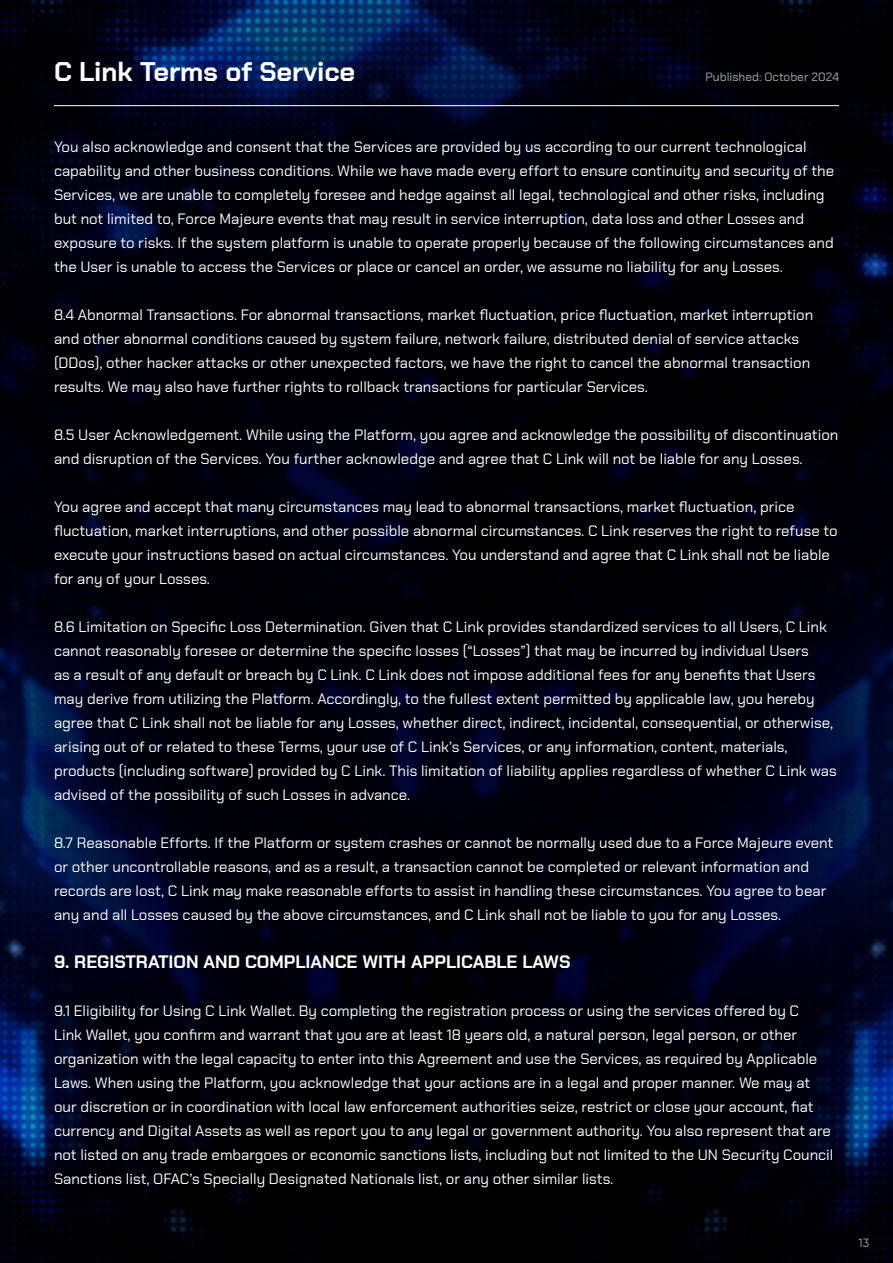
<style>
.page{position:relative;width:893px;height:1263px;background:#fff}
.page>*{position:absolute;margin:0;border:0;box-sizing:border-box;transform-origin:0 0}
.t1{font:700 27px "Chakra Petch";color:#fff}
.t2{font:700 18px "Chakra Petch";color:#fff}
.t3{font:15px/24px "Chakra Petch";color:#fff}
.t4{font:12px "Chakra Petch";color:#a8a9ad}
.t5{font:12px "Gilroy";color:#a8a9ad}
</style>
<div class="page">
<img style="left:0;top:0;width:893px;height:1263px">
<hr style="left:54px;top:105px;width:785px;height:1px;background:#fff">
<h1 class="t1" style="left:54px;top:56px;width:303px">C Link Terms of Service</h1>
<p class="t4" style="left:706px;top:70px;width:135px">Published: October 2024</p>
<p class="t3" style="left:54px;top:135px;width:782px">You also acknowledge and consent that the Services are provided by us according to our current technological capability and other business conditions. While we have made every effort to ensure continuity and security of the Services, we are unable to completely foresee and hedge against all legal, technological and other risks, including but not limited to, Force Majeure events that may result in service interruption, data loss and other Losses and exposure to risks. If the system platform is unable to operate properly because of the following circumstances and the User is unable to access the Services or place or cancel an order, we assume no liability for any Losses.</p>
<p class="t3" style="left:54px;top:303px;width:761px">8.4 Abnormal Transactions. For abnormal transactions, market fluctuation, price fluctuation, market interruption and other abnormal conditions caused by system failure, network failure, distributed denial of service attacks (DDos), other hacker attacks or other unexpected factors, we have the right to cancel the abnormal transaction results. We may also have further rights to rollback transactions for particular Services.</p>
<p class="t3" style="left:54px;top:423px;width:786px">8.5 User Acknowledgement. While using the Platform, you agree and acknowledge the possibility of discontinuation and disruption of the Services. You further acknowledge and agree that C Link will not be liable for any Losses.</p>
<p class="t3" style="left:54px;top:495px;width:785px">You agree and accept that many circumstances may lead to abnormal transactions, market fluctuation, price fluctuation, market interruptions, and other possible abnormal circumstances. C Link reserves the right to refuse to execute your instructions based on actual circumstances. You understand and agree that C Link shall not be liable for any of your Losses.</p>
<p class="t3" style="left:54px;top:615px;width:784px">8.6 Limitation on Specific Loss Determination. Given that C Link provides standardized services to all Users, C Link cannot reasonably foresee or determine the specific losses (“Losses”) that may be incurred by individual Users<br>as a result of any default or breach by C Link. C Link does not impose additional fees for any benefits that Users may derive from utilizing the Platform. Accordingly, to the fullest extent permitted by applicable law, you hereby agree that C Link shall not be liable for any Losses, whether direct, indirect, incidental, consequential, or otherwise, arising out of or related to these Terms, your use of C Link’s Services, or any information, content, materials, products (including software) provided by C Link. This limitation of liability applies regardless of whether C Link was advised of the possibility of such Losses in advance.</p>
<p class="t3" style="left:54px;top:831px;width:781px">8.7 Reasonable Efforts. If the Platform or system crashes or cannot be normally used due to a Force Majeure event or other uncontrollable reasons, and as a result, a transaction cannot be completed or relevant information and records are lost, C Link may make reasonable efforts to assist in handling these circumstances. You agree to bear any and all Losses caused by the above circumstances, and C Link shall not be liable to you for any Losses.</p>
<p class="t2" style="left:54px;top:951px;width:518px">9. REGISTRATION AND COMPLIANCE WITH APPLICABLE LAWS</p>
<p class="t3" style="left:54px;top:999px;width:781px">9.1 Eligibility for Using C Link Wallet. By completing the registration process or using the services offered by C<br>Link Wallet, you confirm and warrant that you are at least 18 years old, a natural person, legal person, or other organization with the legal capacity to enter into this Agreement and use the Services, as required by Applicable Laws. When using the Platform, you acknowledge that your actions are in a legal and proper manner. We may at our discretion or in coordination with local law enforcement authorities seize, restrict or close your account, fiat currency and Digital Assets as well as report you to any legal or government authority. You also represent that are not listed on any trade embargoes or economic sanctions lists, including but not limited to the UN Security Council Sanctions list, OFAC’s Specially Designated Nationals list, or any other similar lists.</p>
<p class="t5" style="left:859px;top:1235px;width:12px">13</p>
</div>
